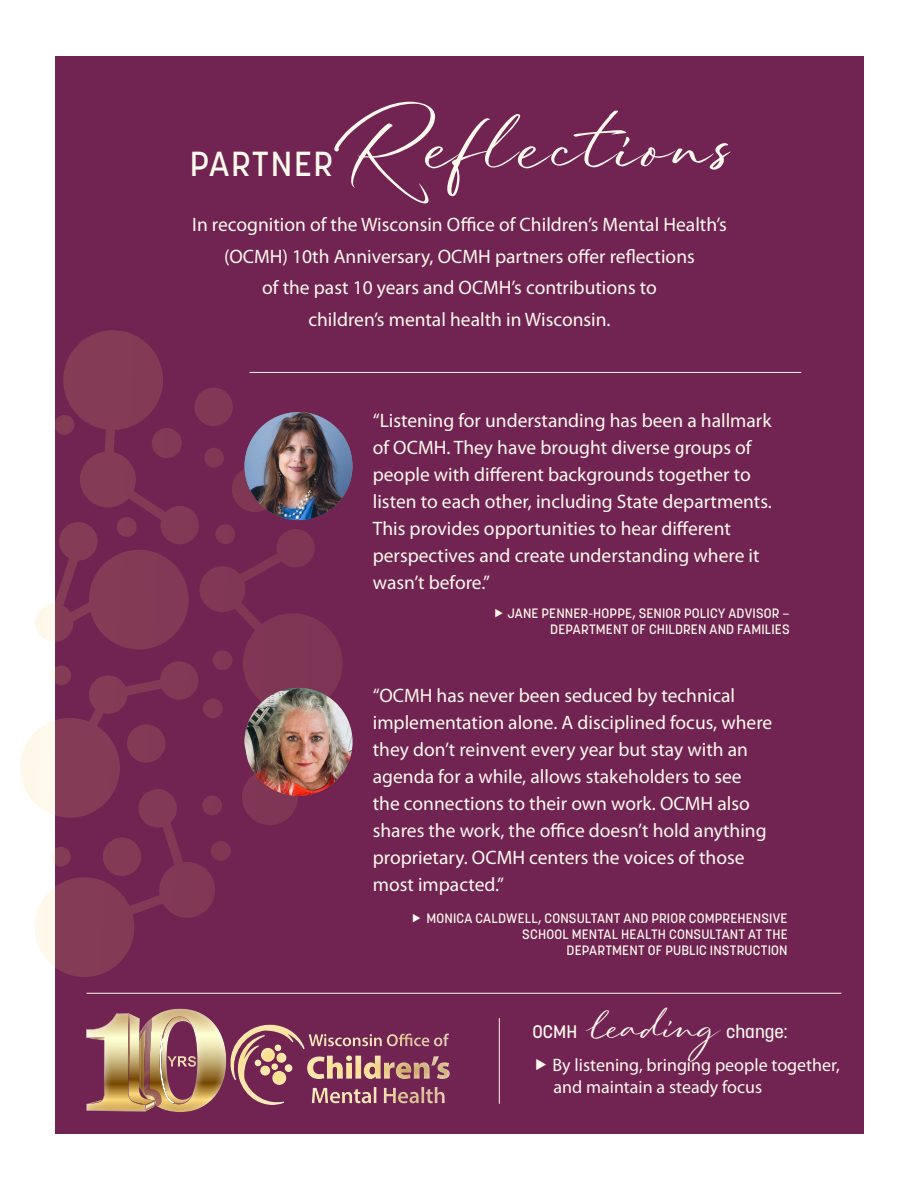
<style>
.page{position:relative;width:918px;height:1188px;background:#fff}
.page>*{position:absolute;margin:0;border:0;box-sizing:border-box;transform-origin:0 0}
.t1{font:60px "Parlare";letter-spacing:.05em;color:#fdf9ec}
.t2{font:500 34.5px "Korolev";letter-spacing:.05em;color:#fdf9ec}
.quote{font:19.5px/27px "Myriad Pro";color:#fdf9ec}
.t3{font:18px/21.6px "Myriad Pro";color:#fdf9ec}
.t4{font:500 18px "Korolev";color:#fdf9ec}
.attribution{font:500 13.5px/16.2px "Korolev";letter-spacing:.01em;color:#fdf9ec;text-align:right}
.quote-2{font:500 13.5px/16.2px "Korolev";letter-spacing:.01em;color:#fdf9ec;text-align:right}
.s1{font-family:"Parlare";font-weight:400;font-size:30px}
</style>
<div class="page">
<div style="left:55px;top:56px;width:809px;height:1078px;background:#712351"></div>
<svg style="left:20px;top:330px;width:324px;height:647px"></svg>
<div style="left:83px;top:1001px;width:369px;height:122px;background:#fff;opacity:.75"></div>
<img style="left:244px;top:412px;width:108px;height:108px;border-radius:54px">
<hr style="left:499px;top:1018px;width:1px;height:86px;background:#fdf7e6">
<hr style="left:87px;top:993px;width:754px;height:1px;background:#fdf7e6">
<hr style="left:250px;top:372px;width:551px;height:1px;background:#fdf7e6">
<svg style="left:237px;top:680px;width:107px;height:123px"></svg>
<img style="left:242px;top:688px;width:111px;height:111px">
<p class="t1" style="left:332px;top:112px;width:399px">Reflections</p>
<p class="t2" style="left:190px;top:142px;width:145px">PARTNER</p>
<p class="quote" style="left:192px;top:209px;width:536px;line-height:31.5px;text-align:center">In recognition of the Wisconsin Office of Children’s Mental Health’s (OCMH) 10th Anniversary, OCMH partners offer reflections<br>of the past 10 years and OCMH’s contributions to<br>children’s mental health in Wisconsin.</p>
<p class="quote" style="left:373px;top:407px;width:401px">“Listening for understanding has been a hallmark of OCMH. They have brought diverse groups of people with different backgrounds together to listen to each other, including State departments.<br>This provides opportunities to hear different perspectives and create understanding where it wasn’t before.”</p>
<p class="quote-2" style="left:507px;top:605px;width:284px">JANE PENNER-HOPPE, SENIOR POLICY ADVISOR –<br>DEPARTMENT OF CHILDREN AND FAMILIES</p>
<p class="quote" style="left:373px;top:682px;width:401px">“OCMH has never been seduced by technical implementation alone. A disciplined focus, where they don’t reinvent every year but stay with an agenda for a while, allows stakeholders to see the connections to their own work. OCMH also shares the work, the office doesn’t hold anything proprietary. OCMH centers the voices of those most impacted.”</p>
<p class="attribution" style="left:427px;top:910px;width:363px">MONICA CALDWELL, CONSULTANT AND PRIOR COMPREHENSIVE<br>SCHOOL MENTAL HEALTH CONSULTANT AT THE<br>DEPARTMENT OF PUBLIC INSTRUCTION</p>
<p class="t4" style="left:532px;top:1020px;width:257px">OCMH <span class="s1">leading</span> change:</p>
<p class="t3" style="left:552px;top:1055px;width:289px">By listening, bringing people together, and maintain a steady focus</p>
</div>
